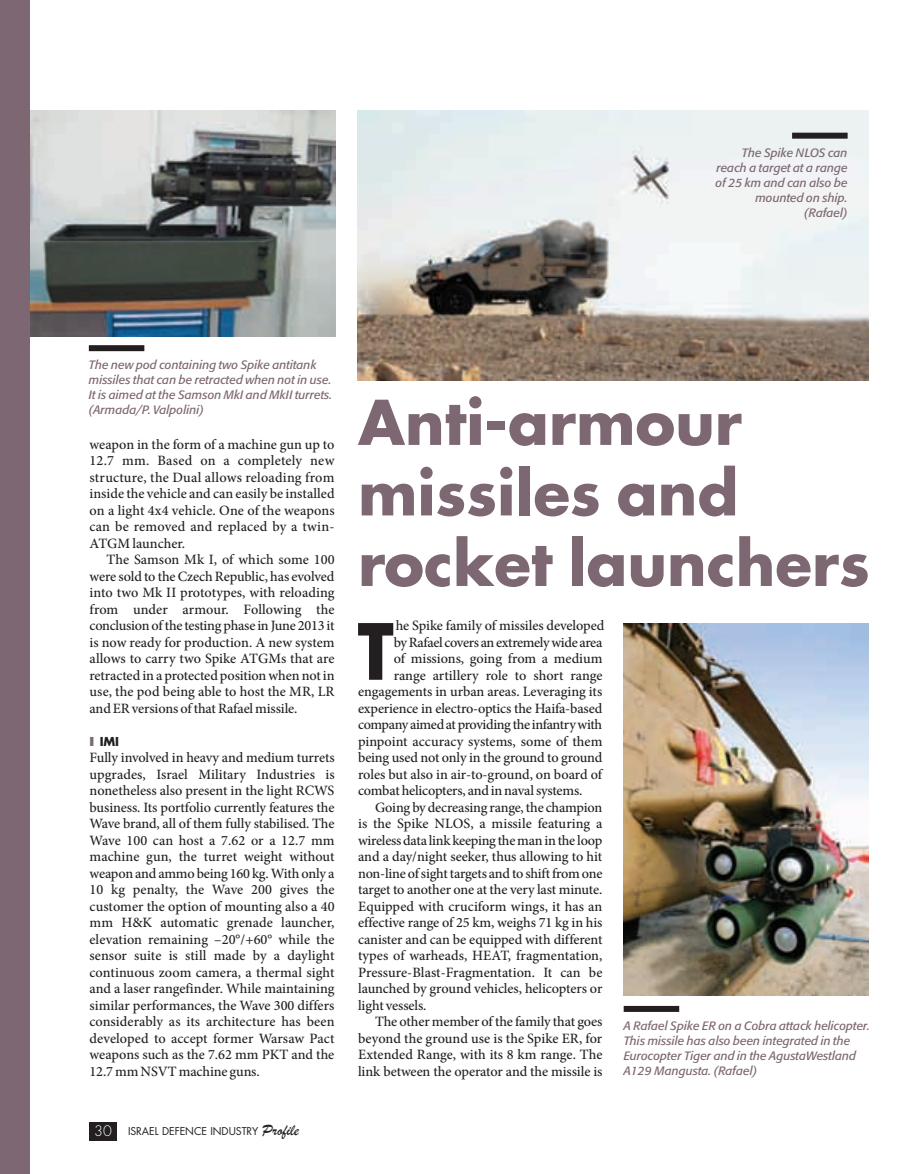
<style>
.page{position:relative;width:919px;height:1174px;background:#fff}
.page>*{position:absolute;margin:0;border:0;box-sizing:border-box;transform-origin:0 0}
.t1{font:700 75.15px "Futura";color:#231f20;scale:.9 1}
.t2{font:700 60px/70.5px "Futura";color:#7d6772}
.t3{font:500 14.25px/16.5px "Minion Pro";letter-spacing:-.005em;color:#231f20;text-align:justify}
.t4{font:500 14.25px "Minion Pro";letter-spacing:-.025em;color:#231f20}
.t5{font:500 14.25px "Minion Pro";letter-spacing:.015em;color:#231f20}
.t6{font:300 14.1px "Futura";color:#fff}
.t7{font:italic 12px/15px "Formata";color:#7d6772}
.t8{font:700 12px "Futura";color:#231f20}
.t9{font:10.5px "Futura";letter-spacing:-.005em;color:#231f20}
.s1{font-weight:800;color:#7d6772}
.s2{font-family:"Brush Script";font-size:16.5px}
</style>
<div class="page">
<div style="left:89px;top:1121px;width:28px;height:19px;background:#231f20"></div>
<img style="left:30px;top:111px;width:305px;height:225px">
<div style="left:89px;top:345px;width:55px;height:6px;background:#231f20"></div>
<img style="left:357px;top:111px;width:511px;height:270px">
<img style="left:623px;top:623px;width:245px;height:372px">
<div style="left:792px;top:133px;width:55px;height:6px;background:#231f20"></div>
<div style="left:623px;top:1006px;width:56px;height:6px;background:#231f20"></div>
<div style="left:0;top:0;width:30px;height:1174px;background:#7d6772"></div>
<p class="t7" style="left:715px;top:146px;width:133px;text-align:right">The Spike NLOS can reach a target at a range of 25 km and can also be mounted on ship. (Rafael)</p>
<p class="t7" style="left:89px;top:358px;width:245px">The new pod containing two Spike antitank missiles that can be retracted when not in use.<br>It is aimed at the Samson MkI and MkII turrets. (Armada/P. Valpolini)</p>
<p class="t3" style="left:90px;top:437px;width:246px">weapon in the form of a machine gun up to</p>
<p class="t3" style="left:90px;top:453px;width:246px">12.7 mm. Based on a completely new</p>
<p class="t5" style="left:90px;top:472px;width:246px">structure, the Dual allows reloading from</p>
<p class="t3" style="left:90px;top:486px;width:246px">inside the vehicle and can easily be installed</p>
<p class="t3" style="left:90px;top:503px;width:246px">on a light 4x4 vehicle. One of the weapons</p>
<p class="t5" style="left:90px;top:521px;width:246px">can be removed and replaced by a twin-</p>
<p class="t3" style="left:90px;top:536px;width:97px">ATGM launcher.</p>
<p class="t3" style="left:107px;top:552px;width:229px">The Samson Mk I, of which some 100</p>
<p class="t3" style="left:90px;top:569px;width:246px">were sold to the Czech Republic, has evolved</p>
<p class="t3" style="left:90px;top:585px;width:246px">into two Mk II prototypes, with reloading</p>
<p class="t3" style="left:90px;top:602px;width:246px">from under armour. Following the</p>
<p class="t3" style="left:90px;top:618px;width:246px">conclusion of the testing phase in June 2013 it</p>
<p class="t3" style="left:90px;top:635px;width:246px">is now ready for production. A new system</p>
<p class="t3" style="left:90px;top:651px;width:246px">allows to carry two Spike ATGMs that are</p>
<p class="t3" style="left:90px;top:668px;width:246px">retracted in a protected position when not in</p>
<p class="t3" style="left:90px;top:684px;width:246px">use, the pod being able to host the MR, LR</p>
<p class="t3" style="left:90px;top:701px;width:209px">and ER versions of that Rafael missile.</p>
<p class="t8" style="left:90px;top:736px;width:31px"><span class="s1">I</span> IMI</p>
<p class="t3" style="left:89px;top:750px;width:247px">Fully involved in heavy and medium turrets upgrades, Israel Military Industries is nonetheless also present in the light RCWS business. Its portfolio currently features the Wave brand, all of them fully stabilised. The Wave 100 can host a 7.62 or a 12.7 mm machine gun, the turret weight without weapon and ammo being 160 kg. With only a 10 kg penalty, the Wave 200 gives the customer the option of mounting also a 40 mm H&amp;K automatic grenade launcher, elevation remaining –20°/+60° while the sensor suite is still made by a daylight continuous zoom camera, a thermal sight and a laser rangefinder. While maintaining similar performances, the Wave 300 differs considerably as its architecture has been developed to accept former Warsaw Pact weapons such as the 7.62 mm PKT and the 12.7 mm NSVT machine guns.</p>
<p class="t6" style="left:94px;top:1124px;width:19px">30</p>
<p class="t9" style="left:128px;top:1126px;width:172px">ISRAEL DEFENCE INDUSTRY <span class="s2">Profile</span></p>
<p class="t2" style="left:358px;top:392px;width:513px">Anti-armour missiles and rocket launchers</p>
<p class="t1" style="left:357px;top:617px;width:42px">T</p>
<p class="t3" style="left:395px;top:618px;width:210px">he Spike family of missiles developed</p>
<p class="t4" style="left:393px;top:637px;width:210px">by Rafael covers an extremely wide area</p>
<p class="t3" style="left:393px;top:651px;width:210px">of missions, going from a medium</p>
<p class="t3" style="left:393px;top:668px;width:210px">range artillery role to short range</p>
<p class="t3" style="left:358px;top:684px;width:246px">engagements in urban areas. Leveraging its</p>
<p class="t3" style="left:358px;top:701px;width:246px">experience in electro-optics the Haifa-based</p>
<p class="t4" style="left:358px;top:719px;width:246px">company aimed at providing the infantry with</p>
<p class="t3" style="left:358px;top:734px;width:246px">pinpoint accuracy systems, some of them</p>
<p class="t3" style="left:358px;top:750px;width:246px">being used not only in the ground to ground</p>
<p class="t3" style="left:358px;top:767px;width:245px">roles but also in air-to-ground, on board of</p>
<p class="t3" style="left:358px;top:783px;width:226px">combat helicopters, and in naval systems.</p>
<p class="t3" style="left:375px;top:800px;width:229px">Going by decreasing range, the champion</p>
<p class="t3" style="left:358px;top:816px;width:246px">is the Spike NLOS, a missile featuring a</p>
<p class="t3" style="left:358px;top:833px;width:246px">wireless data link keeping the man in the loop</p>
<p class="t3" style="left:358px;top:849px;width:245px">and a day/night seeker, thus allowing to hit</p>
<p class="t3" style="left:358px;top:866px;width:246px">non-line of sight targets and to shift from one</p>
<p class="t3" style="left:358px;top:882px;width:246px">target to another one at the very last minute.</p>
<p class="t3" style="left:358px;top:899px;width:246px">Equipped with cruciform wings, it has an</p>
<p class="t3" style="left:358px;top:915px;width:246px">effective range of 25 km, weighs 71 kg in his</p>
<p class="t3" style="left:358px;top:932px;width:246px">canister and can be equipped with different</p>
<p class="t3" style="left:358px;top:948px;width:246px">types of warheads, HEAT, fragmentation,</p>
<p class="t3" style="left:358px;top:965px;width:246px">Pressure-Blast-Fragmentation. It can be</p>
<p class="t3" style="left:358px;top:981px;width:246px">launched by ground vehicles, helicopters or</p>
<p class="t3" style="left:358px;top:998px;width:70px">light vessels.</p>
<p class="t3" style="left:375px;top:1015px;width:229px">The other member of the family that goes</p>
<p class="t3" style="left:358px;top:1031px;width:246px">beyond the ground use is the Spike ER, for</p>
<p class="t3" style="left:358px;top:1048px;width:246px">Extended Range, with its 8 km range. The</p>
<p class="t3" style="left:358px;top:1064px;width:246px">link between the operator and the missile is</p>
<p class="t7" style="left:623px;top:1019px;width:248px">A Rafael Spike ER on a Cobra attack helicopter.<br>This missile has also been integrated in the Eurocopter Tiger and in the AgustaWestland A129 Mangusta. (Rafael)</p>
</div>
